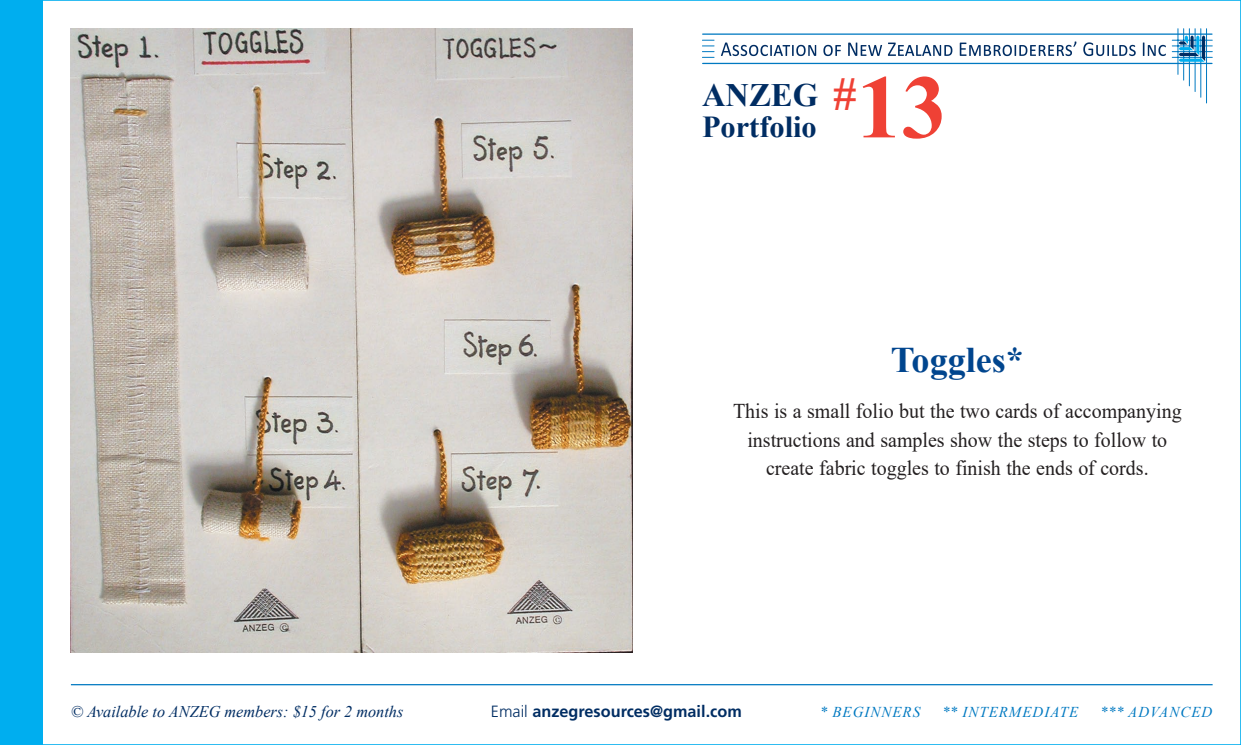
<style>
.page{position:relative;width:1241px;height:745px;background:#fff}
.page>*{position:absolute;margin:0;border:0;box-sizing:border-box;transform-origin:0 0}
.t1{font:700 90px "Times New Roman";color:#ef4135}
.t2{font:700 36px "Times New Roman";color:#00458e}
.t3{font:700 32.62px "Times New Roman";color:#002d63}
.t4{font:700 30.38px "Times New Roman";color:#002d63}
.t5{font:21px/28.5px "Times New Roman";color:#231f20;text-align:center;scale:.95 1}
.t6{font:italic 16.25px "Times New Roman";color:#002d63}
.t7{font:700 16.25px "Frutiger LT Std";color:#002d63}
.t8{font:italic 15px "Times New Roman";letter-spacing:.065em;color:#0079c1}
.s1{font-weight:300}
</style>
<div class="page">
<div style="left:0;top:0;width:43px;height:744px;background:#00aeef"></div>
<hr style="left:71px;top:683px;width:1141px;height:1px;background:#0079c1">
<img style="left:71px;top:28px;width:561px;height:624px">
<svg style="left:702px;top:40px;width:12px;height:18px"></svg>
<hr style="left:702px;top:63px;width:509px;height:1px;background:#0079c1">
<hr style="left:702px;top:33px;width:509px;height:2px;background:#0079c1">
<svg style="left:721px;top:41px;width:444px;height:15px"></svg>
<hr style="left:1205px;top:29px;width:1px;height:74px;background:#0079c1">
<hr style="left:1194px;top:29px;width:1px;height:62px;background:#0079c1">
<hr style="left:1177px;top:29px;width:1px;height:45px;background:#0079c1">
<hr style="left:1183px;top:29px;width:1px;height:51px;background:#0079c1">
<hr style="left:1188px;top:29px;width:1px;height:57px;background:#0079c1">
<hr style="left:1200px;top:29px;width:1px;height:68px;background:#0079c1">
<hr style="left:1171px;top:40px;width:40px;height:1px;background:#0079c1">
<hr style="left:1171px;top:46px;width:40px;height:1px;background:#0079c1">
<hr style="left:1171px;top:51px;width:40px;height:1px;background:#0079c1">
<hr style="left:1171px;top:57px;width:40px;height:1px;background:#0079c1">
<svg style="left:1178px;top:36px;width:26px;height:26px"></svg>
<h3 class="t3" style="left:702px;top:71px;width:118px">ANZEG</h3>
<h3 class="t4" style="left:702px;top:105px;width:116px">Portfolio</h3>
<h1 class="t1" style="left:833px;top:42px;width:115px"><sup>#</sup>13</h1>
<h2 class="t2" style="left:890px;top:334px;width:134px">Toggles*</h2>
<p class="t5" style="left:733px;top:396px;width:473px">This is a small folio but the two cards of accompanying instructions and samples show the steps to follow to create fabric toggles to finish the ends of cords.</p>
<p class="t6" style="left:71px;top:699px;width:334px">© AVAILABLE TO ANZEG MEMBERS: $15 FOR 2 MONTHS</p>
<p class="t7" style="left:491px;top:701px;width:252px"><span class="s1">Email</span> anzegresources@gmail.com</p>
<p class="t8" style="left:819px;top:700px;width:63px">* BEGINNE</p>
<p class="t8" style="left:902px;top:700px;width:19px">RS</p>
<p class="t8" style="left:941px;top:700px;width:135px">** INTERMEDIATE</p>
<p class="t8" style="left:1099px;top:700px;width:114px">*** ADVANCED</p>
</div>
